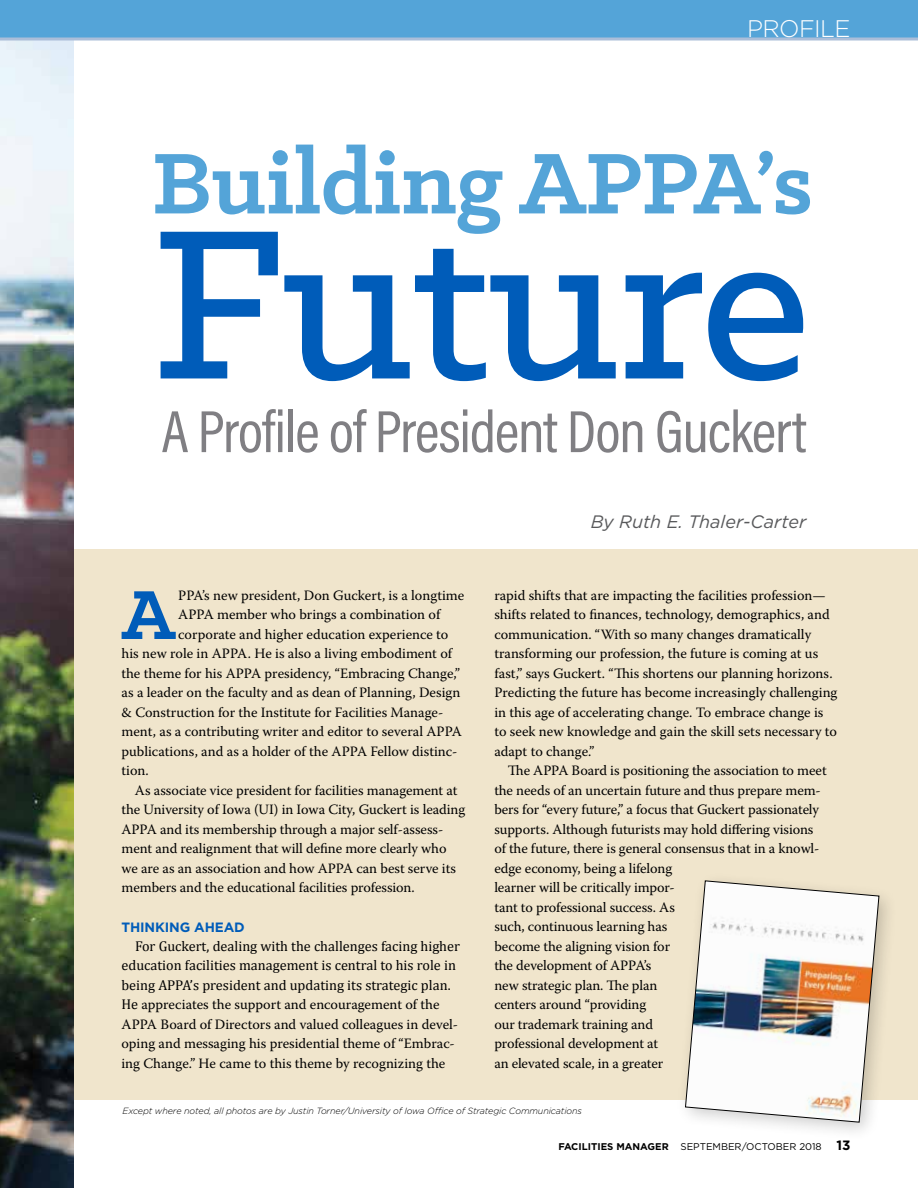
<style>
.page{position:relative;width:918px;height:1188px;background:#fff}
.page>*{position:absolute;margin:0;border:0;box-sizing:border-box;transform-origin:0 0}
.t1{font:500 240.9px "Klinic Slab";letter-spacing:-.01em;color:#005cb9}
.t2{font:700 97.35px "Klinic Slab";letter-spacing:-.01em;color:#54a4d8}
.t3{font:700 78.3px "Klinic Slab";color:#005cb9}
.t4{font:60px "Acumin Pro Cond";letter-spacing:-.02em;color:#807f83}
.t5{font:300 24px "Gotham";letter-spacing:-.025em;color:#fff}
.t6{font:italic 18px "Gotham";color:#58595b}
.t7{font:14.25px/19.5px "Warnock Pro";color:#000}
.t8{font:14.25px/19.5px "Cambria";color:#000}
.t9{font:700 13.5px "Gotham";letter-spacing:-.01em;color:#005cb9}
.t10{font:9.75px "Gotham";color:#000}
.t11{font:italic 300 9px "Gotham";letter-spacing:-.01em;color:#000}
.s1{font-family:"Cambria"}
.s2{font-weight:700}
.s3{font-weight:700;font-size:13.5px}
</style>
<div class="page">
<div style="left:40px;top:549px;width:878px;height:550px;background:#f0e5cc"></div>
<img style="left:0;top:40px;width:73px;height:1148px">
<svg style="left:0;top:0;width:918px;height:40px;background:#59a5d8"></svg>
<div style="left:675px;top:871px;width:223px;height:270px;background:#000;opacity:.2"></div>
<img style="left:685px;top:881px;width:194px;height:241px">
<h3 class="t5" style="left:747px;top:13px;width:105px">PROFILE</h3>
<h2 class="t2" style="left:151px;top:119px;width:663px">Building APPA’s</h2>
<h1 class="t1" style="left:151px;top:149px;width:661px">Future</h1>
<h3 class="t4" style="left:162px;top:393px;width:647px">A Profile of President Don Guckert</h3>
<p class="t6" style="left:591px;top:511px;width:217px">By Ruth E. Thaler-Carter</p>
<p class="t7" style="left:494px;top:585px;width:345px">rapid shifts that are impacting the facilities profession— shifts related to finances, technology, demographics, and communication. “With so many changes dramatically transforming our profession, the future is coming at us fast,” says Guckert. “This shortens our planning horizons.<br>Predicting the future has become increasingly challenging in this age of accelerating change. To embrace change is to seek new knowledge and gain the skill sets necessary to adapt to change.”</p>
<p class="t7" style="left:494px;top:761px;width:334px;text-indent:13px">The APPA Board is positioning the association to meet the needs of an uncertain future and thus prepare mem&shy;bers for “every future,” a focus that Guckert passionately supports. Although futurists may hold differing visions of the future, there is general consensus that in a knowl&shy;edge economy, being a lifelong<br>learner will be critically impor-<br>tant to professional success. As<br>such, continuous learning has<br>become the aligning vision for<br>the development of APPA’s<br>new strategic plan. The plan<br>centers around “providing<br>our trademark training and<br>professional development at<br>an elevated scale, in a greater</p>
<p class="t11" style="left:123px;top:1105px;width:461px">Except where noted, all photos are by Justin Torner/University of Iowa Office of Strategic Communications</p>
<h3 class="t3" style="left:122px;top:563px;width:55px">A</h3>
<p class="t7" style="left:178px;top:585px;width:288px">PPA’s new president, Don Guckert, is a longtime</p>
<p class="t7" style="left:178px;top:605px;width:264px">APPA member who brings a combination of</p>
<p class="t7" style="left:178px;top:624px;width:272px">corporate and higher education experience to</p>
<p class="t7" style="left:122px;top:644px;width:332px">his new role in APPA. He is also a living embodiment of</p>
<p class="t7" style="left:122px;top:663px;width:340px">the theme for his APPA presidency, “Embracing Change,”</p>
<p class="t7" style="left:122px;top:683px;width:341px">as a leader on the faculty and as dean of Planning, Design</p>
<p class="t7" style="left:122px;top:702px;width:323px">&amp; Construction for the Institute for Facilities Manage-</p>
<p class="t7" style="left:122px;top:722px;width:342px">ment, as a contributing writer and editor to several APPA</p>
<p class="t7" style="left:122px;top:741px;width:337px">publications, and as a holder of the APPA Fellow distinc-</p>
<p class="t7" style="left:122px;top:761px;width:29px">tion.</p>
<p class="t7" style="left:135px;top:780px;width:324px">As associate vice president for facilities management at</p>
<p class="t7" style="left:122px;top:800px;width:345px">the University of Iowa (UI) in Iowa City, Guckert is leading</p>
<p class="t7" style="left:122px;top:819px;width:323px">APPA and its membership through a major self-assess-</p>
<p class="t7" style="left:122px;top:839px;width:327px">ment and realignment that will define more clearly who</p>
<p class="t7" style="left:122px;top:858px;width:336px">we are as an association and how APPA can best serve its</p>
<p class="t7" style="left:122px;top:878px;width:295px">members and the educational facilities profession.</p>
<p class="t9" style="left:122px;top:919px;width:125px">THINKING AHEAD</p>
<p class="t8" style="left:122px;top:936px;width:340px;text-indent:13px">For Guckert, dealing with the challenges facing higher education facilities management is central to his role in being APPA’s president and updating its strategic plan.</p>
<p class="t7" style="left:122px;top:995px;width:338px"><span class="s1">He</span> appreciates the support and encouragement of the APPA Board of Directors and valued colleagues in devel&shy;oping and messaging his presidential theme of “Embrac&shy;ing Change.” He came to this theme by recognizing the</p>
<p class="t10" style="left:558px;top:1140px;width:294px"><span class="s2">FACILITIES MANAGER</span> SEPTEMBER/OCTOBER 2018 <span class="s3">13</span></p>
</div>
